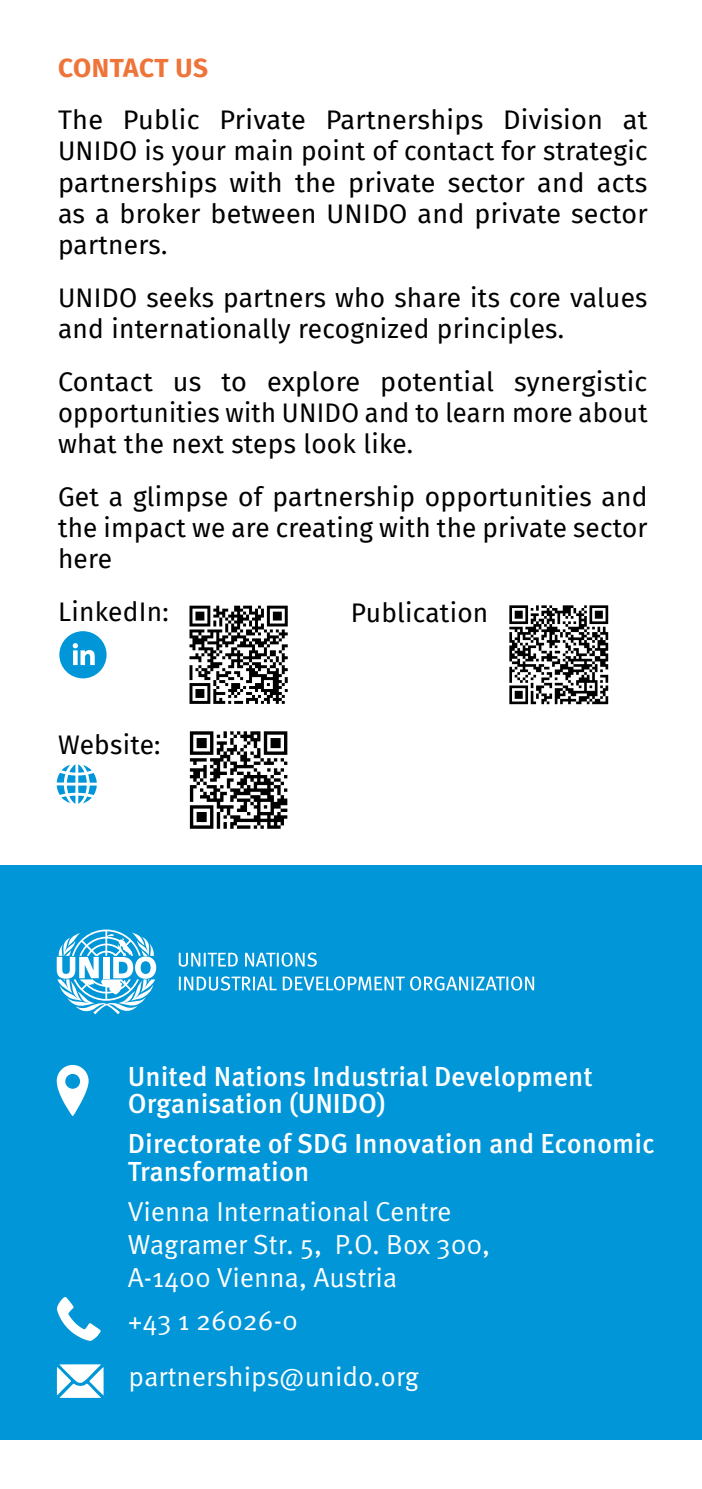
<style>
.page{position:relative;width:702px;height:1489px;background:#fff}
.page>*{position:absolute;margin:0;border:0;box-sizing:border-box;transform-origin:0 0}
.t1{font:500 27.5px/27.5px "Meta Pro";color:#fff}
.t2{font:27.5px/33px "Meta Pro";color:#fff}
.t3{font:26.25px/31.2px "Fira Sans";letter-spacing:.01em;color:#000;text-align:justify}
.t4{font:700 26.25px "Fira Sans";letter-spacing:.01em;color:#ee7439}
</style>
<div class="page">
<div style="left:0;top:865px;width:702px;height:574px;background:#0096d8"></div>
<svg style="left:57px;top:1064px;width:32px;height:51px"></svg>
<svg style="left:57px;top:1297px;width:44px;height:43px"></svg>
<svg style="left:56px;top:1364px;width:48px;height:33px"></svg>
<svg style="left:57px;top:764px;width:40px;height:39px"></svg>
<svg style="left:189px;top:605px;width:99px;height:99px"></svg>
<svg style="left:189px;top:731px;width:99px;height:98px"></svg>
<svg style="left:190px;top:731px;width:97px;height:97px"></svg>
<div style="left:59px;top:631px;width:48px;height:47px;background:#0096d8;border-radius:50%"></div>
<svg style="left:73px;top:643px;width:22px;height:22px"></svg>
<svg style="left:179px;top:976px;width:355px;height:14px"></svg>
<svg style="left:179px;top:952px;width:138px;height:14px"></svg>
<svg style="left:57px;top:929px;width:99px;height:85px"></svg>
<svg style="left:509px;top:605px;width:99px;height:99px"></svg>
<p class="t4" style="left:58px;top:45px;width:151px">CONTACT US</p>
<p class="t3" style="left:58px;top:104px;width:591px">The Public Private Partnerships Division at UNIDO is your main point of contact for strategic partnerships with the private sector and acts as a broker between UNIDO and private sector partners.</p>
<p class="t3" style="left:58px;top:281px;width:591px">UNIDO seeks partners who share its core values and internationally recognized principles.</p>
<p class="t3" style="left:58px;top:365px;width:591px">Contact us to explore potential synergistic opportunities with UNIDO and to learn more about what the next steps look like.</p>
<p class="t3" style="left:58px;top:480px;width:591px">Get a glimpse of partnership opportunities and the impact we are creating with the private sector here</p>
<p class="t3" style="left:58px;top:595px;width:112px">LinkedIn:</p>
<p class="t3" style="left:351px;top:596px;width:139px">Publication</p>
<p class="t3" style="left:58px;top:729px;width:104px">Website:</p>
<p class="t1" style="left:128px;top:1063px;width:466px">United Nations Industrial Development<br>Organisation (UNIDO)</p>
<p class="t1" style="left:128px;top:1130px;width:528px">Directorate of SDG Innovation and Economic<br>Transformation</p>
<p class="t2" style="left:128px;top:1195px;width:364px">Vienna International Centre<br>Wagramer Str. 5, P.O. Box 300,<br>A-1400 Vienna, Austria</p>
<p class="t2" style="left:128px;top:1292px;width:293px;line-height:56.2px">+43 1 26026-0 partnerships@unido.org</p>
</div>
